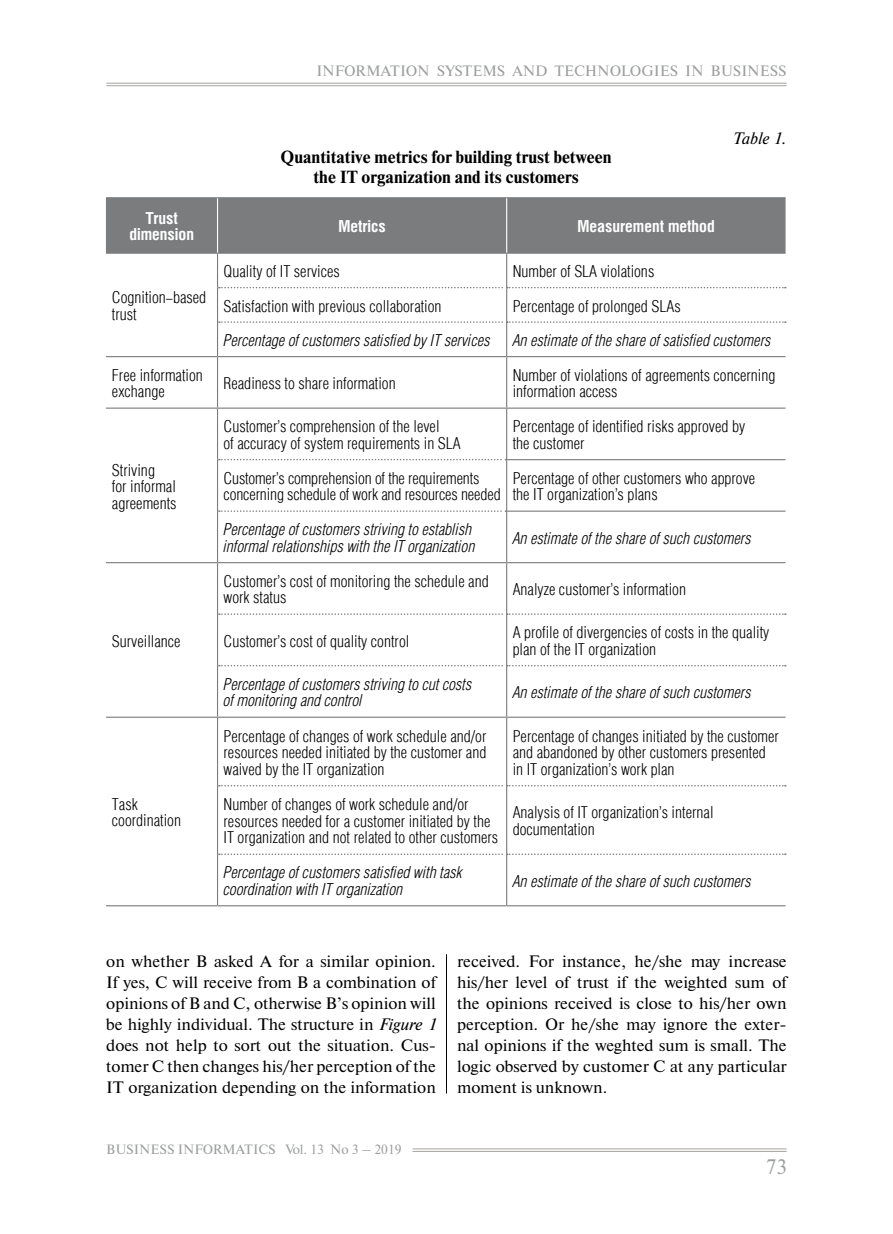
<style>
.page{position:relative;width:893px;height:1234px;background:#fff}
.page>*{position:absolute;margin:0;border:0;box-sizing:border-box;transform-origin:0 0}
.t1{font:21px "Newton C";color:#9c9e9f}
.ТАБЛИЦА_текст{font:300 16.5px/16.5px "Helios Cond";color:#000}
.ТЕКСТ{font:16.5px/21px "Newton C";color:#000;text-align:justify}
.ТАБЛИЦА_текст-2{font:italic 300 16.5px/16.5px "Helios Cond";color:#000}
.Подзаголовок{font:700 16.5px/19.5px "Newton C";color:#000;text-align:center}
.ТАБЛИЦА_шапка_бе{font:700 16.5px/16.5px "Helios Cond";color:#fff;text-align:center}
.ТАБЛИЦА_слово{font:italic 16.5px "Newton";color:#000}
.Рубрика_прав{font:15px "Newton C";color:#9c9e9f}
.t2{font:13.5px "Newton C";color:#9c9e9f}
.s1{font-style:italic}
</style>
<div class="page">
<hr style="left:412px;top:1148px;width:375px;height:1px;background:#a6a4a1">
<hr style="left:412px;top:1150px;width:375px;height:1px;background:#a6a4a1">
<hr style="left:106px;top:83px;width:681px;height:1px;background:#a6a4a1">
<hr style="left:106px;top:85px;width:681px;height:1px;background:#a6a4a1">
<hr style="left:446px;top:954px;width:1px;height:139px;background:#000">
<div style="left:106px;top:198px;width:679px;height:54px;background:#7b7c7e"></div>
<hr style="left:106px;top:197px;width:112px;height:1px;background:#7b7c7e">
<hr style="left:218px;top:197px;width:289px;height:1px;background:#7b7c7e">
<hr style="left:507px;top:197px;width:278px;height:1px;background:#7b7c7e">
<hr style="left:106px;top:252px;width:112px;height:2px;background:#7b7c7e">
<hr style="left:218px;top:252px;width:289px;height:2px;background:#7b7c7e">
<hr style="left:217px;top:254px;width:1px;height:33px;background:#7b7c7e">
<hr style="left:507px;top:252px;width:278px;height:2px;background:#7b7c7e">
<hr style="left:506px;top:254px;width:1px;height:33px;background:#7b7c7e">
<hr style="left:506px;top:288px;width:1px;height:33px;background:#7b7c7e">
<hr style="left:217px;top:322px;width:1px;height:34px;background:#7b7c7e">
<hr style="left:506px;top:323px;width:1px;height:33px;background:#7b7c7e">
<hr style="left:106px;top:356px;width:112px;height:1px;background:#7b7c7e">
<hr style="left:218px;top:356px;width:289px;height:1px;background:#7b7c7e">
<hr style="left:217px;top:357px;width:1px;height:50px;background:#7b7c7e">
<hr style="left:507px;top:356px;width:278px;height:1px;background:#7b7c7e">
<hr style="left:506px;top:357px;width:1px;height:50px;background:#7b7c7e">
<hr style="left:106px;top:407px;width:112px;height:1px;background:#7b7c7e">
<hr style="left:507px;top:407px;width:278px;height:1px;background:#7b7c7e">
<hr style="left:506px;top:459px;width:279px;height:1px;background:#7b7c7e">
<hr style="left:217px;top:511px;width:1px;height:51px;background:#7b7c7e">
<hr style="left:506px;top:510px;width:279px;height:1px;background:#7b7c7e">
<hr style="left:506px;top:511px;width:1px;height:51px;background:#7b7c7e">
<hr style="left:106px;top:562px;width:112px;height:1px;background:#7b7c7e">
<hr style="left:218px;top:562px;width:289px;height:1px;background:#7b7c7e">
<hr style="left:217px;top:563px;width:1px;height:51px;background:#7b7c7e">
<hr style="left:507px;top:562px;width:278px;height:1px;background:#7b7c7e">
<hr style="left:506px;top:563px;width:1px;height:50px;background:#7b7c7e">
<hr style="left:217px;top:665px;width:1px;height:51px;background:#7b7c7e">
<hr style="left:506px;top:666px;width:1px;height:50px;background:#7b7c7e">
<hr style="left:106px;top:716px;width:112px;height:1px;background:#7b7c7e">
<hr style="left:106px;top:905px;width:112px;height:1px;background:#7b7c7e">
<hr style="left:218px;top:716px;width:289px;height:1px;background:#7b7c7e">
<hr style="left:217px;top:717px;width:1px;height:68px;background:#7b7c7e">
<hr style="left:507px;top:716px;width:278px;height:1px;background:#7b7c7e">
<hr style="left:506px;top:717px;width:1px;height:67px;background:#7b7c7e">
<hr style="left:217px;top:854px;width:1px;height:51px;background:#7b7c7e">
<hr style="left:506px;top:854px;width:1px;height:51px;background:#7b7c7e">
<hr style="left:218px;top:905px;width:289px;height:1px;background:#7b7c7e">
<hr style="left:507px;top:905px;width:278px;height:1px;background:#7b7c7e">
<hr style="left:217px;top:198px;width:1px;height:54px;background:#fff">
<hr style="left:506px;top:198px;width:1px;height:54px;background:#fff">
<svg style="left:219px;top:287px;width:567px;height:1px"></svg>
<svg style="left:219px;top:321px;width:567px;height:2px"></svg>
<hr style="left:217px;top:287px;width:1px;height:35px;background:#7b7c7e">
<hr style="left:217px;top:408px;width:1px;height:51px;background:#7b7c7e">
<hr style="left:506px;top:408px;width:1px;height:51px;background:#7b7c7e">
<hr style="left:217px;top:459px;width:1px;height:52px;background:#7b7c7e">
<svg style="left:219px;top:459px;width:287px;height:1px"></svg>
<hr style="left:506px;top:460px;width:1px;height:50px;background:#7b7c7e">
<svg style="left:219px;top:510px;width:287px;height:2px"></svg>
<hr style="left:217px;top:614px;width:1px;height:51px;background:#7b7c7e">
<hr style="left:217px;top:785px;width:1px;height:69px;background:#7b7c7e">
<hr style="left:506px;top:786px;width:1px;height:67px;background:#7b7c7e">
<svg style="left:219px;top:784px;width:567px;height:2px"></svg>
<svg style="left:219px;top:853px;width:567px;height:1px"></svg>
<hr style="left:506px;top:614px;width:1px;height:50px;background:#7b7c7e">
<svg style="left:219px;top:613px;width:567px;height:1px"></svg>
<svg style="left:219px;top:664px;width:567px;height:2px"></svg>
<hr style="left:218px;top:407px;width:289px;height:1px;background:#7b7c7e">
<p class="Рубрика_прав" style="left:316px;top:63px;width:472px">INFORMATION SYSTEMS AND TECHNOLOGIES IN BUSINESS</p>
<p class="Подзаголовок" style="left:281px;top:147px;width:333px">Quantitative metrics for building trust between the IT organization and its customers</p>
<p class="ТАБЛИЦА_шапка_бе" style="left:129px;top:209px;width:66px">Trust dimension</p>
<p class="ТАБЛИЦА_шапка_бе" style="left:338px;top:217px;width:49px">Metrics</p>
<p class="ТАБЛИЦА_шапка_бе" style="left:577px;top:217px;width:139px">Measurement method</p>
<p class="ТАБЛИЦА_слово" style="left:732px;top:127px;width:55px">Table 1.</p>
<p class="ТАБЛИЦА_текст" style="left:112px;top:289px;width:96px">Cognition-based trust</p>
<p class="ТАБЛИЦА_текст" style="left:224px;top:263px;width:118px">Quality of IT services</p>
<p class="ТАБЛИЦА_текст" style="left:513px;top:263px;width:143px">Number of SLA violations</p>
<p class="ТАБЛИЦА_текст" style="left:224px;top:297px;width:220px">Satisfaction with previous collaboration</p>
<p class="ТАБЛИЦА_текст" style="left:513px;top:297px;width:170px">Percentage of prolonged SLAs</p>
<p class="ТАБЛИЦА_текст-2" style="left:224px;top:332px;width:268px">Percentage of customers satisfied by IT services</p>
<p class="ТАБЛИЦА_текст-2" style="left:513px;top:332px;width:260px">An estimate of the share of satisfied customers</p>
<p class="ТАБЛИЦА_текст" style="left:112px;top:366px;width:92px">Free information exchange</p>
<p class="ТАБЛИЦА_текст" style="left:224px;top:375px;width:174px">Readiness to share information</p>
<p class="ТАБЛИЦА_текст" style="left:513px;top:366px;width:264px">Number of violations of agreements concerning information access</p>
<p class="ТАБЛИЦА_текст" style="left:112px;top:461px;width:66px">Striving<br>for informal agreements</p>
<p class="ТАБЛИЦА_текст" style="left:112px;top:632px;width:70px">Surveillance</p>
<p class="ТАБЛИЦА_текст" style="left:112px;top:795px;width:71px">Task coordination</p>
<p class="ТАБЛИЦА_текст" style="left:224px;top:418px;width:239px">Customer’s comprehension of the level<br>of accuracy of system requirements in SLA</p>
<p class="ТАБЛИЦА_текст" style="left:513px;top:418px;width:234px">Percentage of identified risks approved by the customer</p>
<p class="ТАБЛИЦА_текст" style="left:224px;top:469px;width:279px">Customer’s comprehension of the requirements concerning schedule of work and resources needed</p>
<p class="ТАБЛИЦА_текст" style="left:513px;top:469px;width:244px">Percentage of other customers who approve the IT organization’s plans</p>
<p class="ТАБЛИЦА_текст-2" style="left:224px;top:521px;width:253px">Percentage of customers striving to establish informal relationships with the IT organization</p>
<p class="ТАБЛИЦА_текст-2" style="left:513px;top:529px;width:240px">An estimate of the share of such customers</p>
<p class="ТАБЛИЦА_текст" style="left:224px;top:572px;width:267px">Customer’s cost of monitoring the schedule and work status</p>
<p class="ТАБЛИЦА_текст" style="left:513px;top:581px;width:175px">Analyze customer’s information</p>
<p class="ТАБЛИЦА_текст" style="left:224px;top:632px;width:187px">Customer’s cost of quality control</p>
<p class="ТАБЛИЦА_текст" style="left:513px;top:624px;width:258px">A profile of divergencies of costs in the quality plan of the IT organization</p>
<p class="ТАБЛИЦА_текст-2" style="left:224px;top:675px;width:250px">Percentage of customers striving to cut costs of monitoring and control</p>
<p class="ТАБЛИЦА_текст-2" style="left:513px;top:683px;width:240px">An estimate of the share of such customers</p>
<p class="ТАБЛИЦА_текст" style="left:224px;top:727px;width:264px;text-align:justify">Percentage of changes of work schedule and/or resources needed initiated by the customer and waived by the IT organization</p>
<p class="ТАБЛИЦА_текст" style="left:513px;top:727px;width:268px">Percentage of changes initiated by the customer and abandoned by other customers presented in IT organization’s work plan</p>
<p class="ТАБЛИЦА_текст" style="left:224px;top:796px;width:276px">Number of changes of work schedule and/or resources needed for a customer initiated by the<br>IT organization and not related to other customers</p>
<p class="ТАБЛИЦА_текст" style="left:513px;top:804px;width:202px">Analysis of IT organization’s internal documentation</p>
<p class="ТАБЛИЦА_текст-2" style="left:224px;top:864px;width:241px">Percentage of customers satisfied with task coordination with IT organization</p>
<p class="ТАБЛИЦА_текст-2" style="left:513px;top:872px;width:240px">An estimate of the share of such customers</p>
<p class="ТЕКСТ" style="left:106px;top:950px;width:331px">on whether B asked A for a similar opinion.<br>If yes, C will receive from B a combination of opinions of B and C, otherwise B’s opinion will be highly individual. The structure in <span class="s1">Figure 1 </span>does not help to sort out the situation. Cus&shy;tomer C then changes his/her perception of the IT organization depending on the information</p>
<p class="ТЕКСТ" style="left:457px;top:950px;width:331px">received. For instance, he/she may increase his/her level of trust if the weighted sum of the opinions received is close to his/her own perception. Or he/she may ignore the exter&shy;nal opinions if the weghted sum is small. The logic observed by customer C at any particular moment is unknown.</p>
<p class="t2" style="left:106px;top:1141px;width:297px">BUSINESS INFORMATICS Vol. 13 No 3 – 2019</p>
<p class="t1" style="left:766px;top:1154px;width:23px">73</p>
</div>
